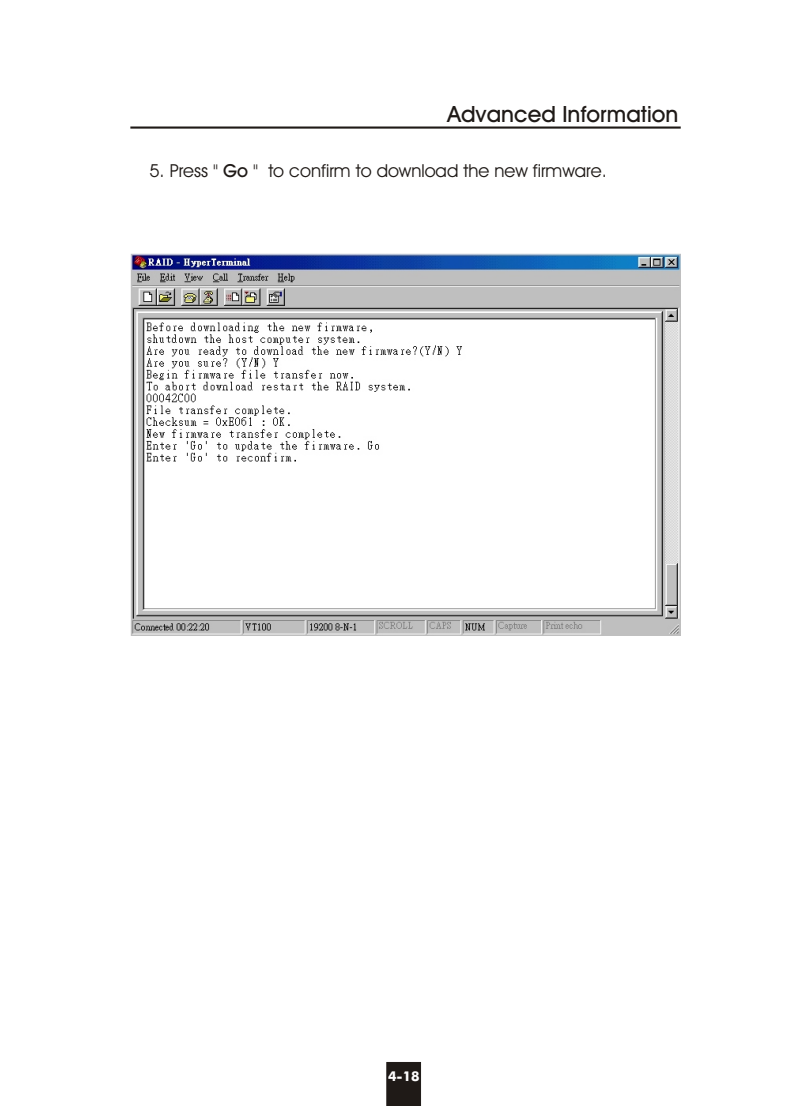
<style>
.page{position:relative;width:809px;height:1106px;background:#fff}
.page>*{position:absolute;margin:0;border:0;box-sizing:border-box;transform-origin:0 0}
.t1{font:22.5px "Avant Garde Md BT";color:#1f1a17}
.t2{font:18px "Avant Garde Bk BT";color:#1f1a17}
.t3{font:700 13.5px "Futura Md BT";color:#fff}
.s1{font-family:"Avant Garde Md BT"}
</style>
<div class="page">
<div style="left:386px;top:1062px;width:35px;height:44px;background:#1f1a17"></div>
<hr style="left:130px;top:126px;width:550px;height:3px;background:#1f1a17">
<img style="left:130px;top:253px;width:550px;height:382px">
<p class="t1" style="left:447px;top:105px;width:232px">Advanced Information</p>
<p class="t2" style="left:149px;top:163px;width:459px">5. Press " <span class="s1">Go</span> " to confirm to download the new firmware.</p>
<p class="t3" style="left:388px;top:1070px;width:33px">4-18</p>
</div>
